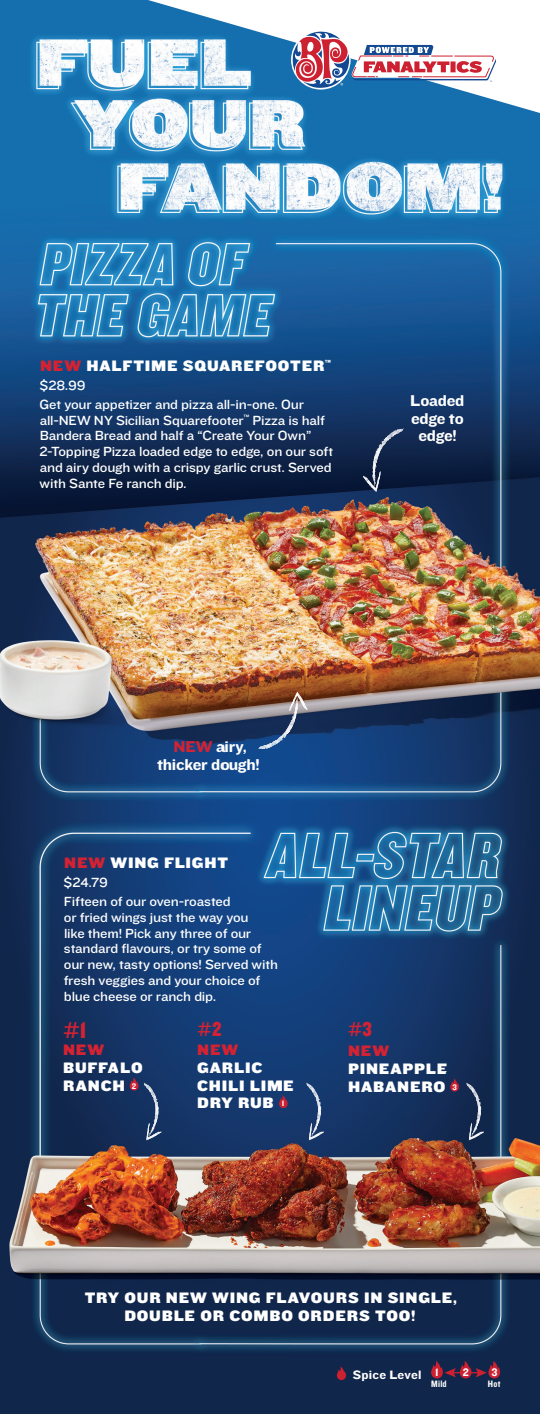
<style>
.page{position:relative;width:540px;height:1414px;background:#fff}
.page>*{position:absolute;margin:0;border:0;box-sizing:border-box;transform-origin:0 0}
.t1{font:23.75px "Knockout 70 Full Welterwt";color:#d52232}
.t2{font:20.75px "Knockout 70 Full Welterwt";color:#d52232}
.t3{font:16.25px/17.5px "Knockout 52 Cruiserweight";letter-spacing:-.015em;color:#fff;text-align:center}
.t4{font:15.75px/17.6px "Knockout 72 Full Cruiserwt";letter-spacing:.05em;color:#fff}
.t5{font:15.75px "Knockout 72 Full Cruiserwt";letter-spacing:.055em;color:#d52232}
.t6{font:13.75px/15.8px "Knockout 32 Junior Cruisewt";letter-spacing:-.015em;color:#fff}
.t7{font:12.62px "Knockout HTF52 Cruiserweight";letter-spacing:.015em;color:#fff}
.t8{font:11.38px "Knockout HTF51 Middleweight";color:#fff}
.t9{font:9.62px "Knockout HTF50 Welterweight";letter-spacing:.025em;color:#fff}
.s1{color:#d52232}
.s2{font-family:"Knockout HTF51 Middleweight";font-size:8.38px}
</style>
<div class="page">
<img style="left:0;top:0;width:540px;height:1413px">
<svg style="left:363px;top:428px;width:41px;height:64px;background:#203354"></svg>
<img style="left:381px;top:428px;width:22px;height:17px">
<svg style="left:258px;top:691px;width:49px;height:58px;background:#535a71"></svg>
<img style="left:289px;top:694px;width:9px;height:17px">
<svg style="left:130px;top:1077px;width:8px;height:13px"></svg>
<svg style="left:144px;top:1082px;width:17px;height:57px"></svg>
<img style="left:144px;top:1082px;width:12px;height:39px">
<svg style="left:279px;top:1094px;width:9px;height:13px"></svg>
<svg style="left:450px;top:1078px;width:9px;height:13px"></svg>
<svg style="left:306px;top:1082px;width:18px;height:57px"></svg>
<img style="left:306px;top:1082px;width:12px;height:39px">
<svg style="left:466px;top:1082px;width:18px;height:57px"></svg>
<img style="left:466px;top:1082px;width:12px;height:39px">
<svg style="left:337px;top:1366px;width:9px;height:13px"></svg>
<svg style="left:431px;top:1360px;width:69px;height:17px"></svg>
<svg style="left:148px;top:0;width:392px;height:113px"></svg>
<svg style="left:292px;top:31px;width:204px;height:57px"></svg>
<p class="t4" style="left:40px;top:356px;width:293px"><span class="s1">NEW</span> HALFTIME SQUAREFOOTER<sup>™</sup></p>
<p class="t6" style="left:40px;top:375px;width:266px;line-height:18.9px">$28.99<br>Get your appetizer and pizza all-in-one. Our</p>
<p class="t6" style="left:39px;top:411px;width:295px">all-NEW NY Sicilian Squarefooter<sup>™</sup> Pizza is half Bandera Bread and half a “Create Your Own” 2-Topping Pizza loaded edge to edge, on our soft and airy dough with a crispy garlic crust. Served with Sante Fe ranch dip.</p>
<p class="t3" style="left:410px;top:391px;width:56px">Loaded edge to edge!</p>
<p class="t3" style="left:157px;top:737px;width:104px"><span class="s1">NEW</span> airy, thicker dough!</p>
<p class="t4" style="left:64px;top:853px;width:165px"><span class="s1">NEW</span> WING FLIGHT</p>
<p class="t6" style="left:64px;top:872px;width:169px;line-height:18.9px">$24.79<br>Fifteen of our oven-roasted</p>
<p class="t6" style="left:64px;top:908px;width:216px">or fried wings just the way you<br>like them! Pick any three of our standard flavours, or try some of our new, tasty options! Served with fresh veggies and your choice of blue cheese or ranch dip.</p>
<h1 class="t1" style="left:64px;top:1014px;width:25px">#1</h1>
<p class="t5" style="left:63px;top:1038px;width:43px">NEW</p>
<p class="t4" style="left:63px;top:1058px;width:81px">BUFFALO<br>RANCH <span class="s2">2</span></p>
<h2 class="t2" style="left:198px;top:1015px;width:26px">#2</h2>
<p class="t5" style="left:197px;top:1038px;width:43px">NEW</p>
<p class="t4" style="left:197px;top:1058px;width:98px">GARLIC<br>CHILI LIME<br>DRY RUB <span class="s2">1</span></p>
<h2 class="t2" style="left:348px;top:1015px;width:26px">#3</h2>
<p class="t5" style="left:348px;top:1040px;width:43px">NEW</p>
<p class="t4" style="left:348px;top:1059px;width:110px">PINEAPPLE<br>HABANERO <span class="s2">3</span></p>
<p class="t4" style="left:85px;top:1287px;width:374px;text-align:center">TRY OUR NEW WING FLAVOURS IN SINGLE,<br>DOUBLE OR COMBO ORDERS TOO!</p>
<p class="t7" style="left:353px;top:1367px;width:70px">Spice Level</p>
<p class="t8" style="left:435px;top:1365px;width:5px">1</p>
<p class="t8" style="left:463px;top:1365px;width:8px">2</p>
<p class="t8" style="left:491px;top:1365px;width:8px">3</p>
<p class="t9" style="left:431px;top:1378px;width:17px">Mild</p>
<p class="t9" style="left:488px;top:1378px;width:14px">Hot</p>
</div>
